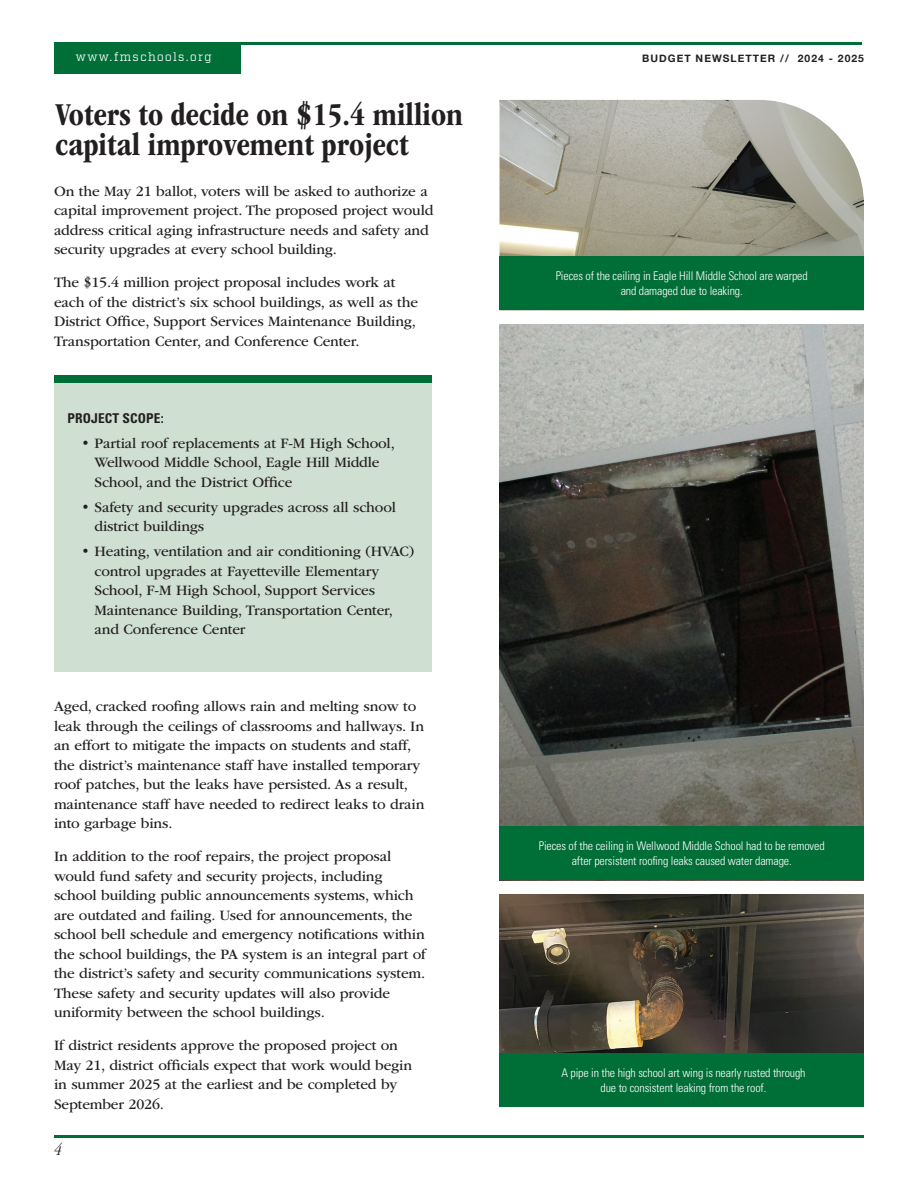
<style>
.page{position:relative;width:918px;height:1188px;background:#fff}
.page>*{position:absolute;margin:0;border:0;box-sizing:border-box;transform-origin:0 0}
.Header_H1{font:700 condensed 33px "ITC Garamond Std";color:#231f20}
.t1{font:italic 300 condensed 18px "ITC Garamond Std";color:#231f20}
.Body_Copy_2{font:15px/19.5px "ITC Garamond Std";letter-spacing:-.01em;color:#231f20}
.Caps_H2{font:700 condensed 13.5px "Univers LT Std";letter-spacing:.01em;color:#231f20}
.Photo_Caption_Copy{font:300 condensed 12px/15px "Univers LT Std";letter-spacing:-.01em;color:#fff;text-align:center}
.t2{font:12px "Factoria";letter-spacing:.11em;color:#fff}
.t3{font:700 10.35px "Helvetica Neue";letter-spacing:.1em;color:#231f20}
</style>
<div class="page">
<hr style="left:220px;top:42px;width:642px;height:3px;background:#006e37">
<div style="left:54px;top:42px;width:187px;height:31px;background:#006e37"></div>
<div style="left:54px;top:375px;width:378px;height:297px;background:#cfdfd2"></div>
<div style="left:54px;top:375px;width:378px;height:7px;background:#006e37"></div>
<img style="left:500px;top:100px;width:364px;height:156px">
<img style="left:500px;top:894px;width:364px;height:159px">
<img style="left:500px;top:324px;width:364px;height:557px">
<hr style="left:54px;top:1136px;width:810px;height:2px;background:#006e37">
<div style="left:500px;top:256px;width:364px;height:54px;background:#006e37"></div>
<div style="left:500px;top:826px;width:364px;height:54px;background:#006e37"></div>
<div style="left:500px;top:1053px;width:364px;height:54px;background:#006e37"></div>
<p class="t2" style="left:76px;top:50px;width:137px">www.fmschools.org</p>
<p class="t3" style="left:642px;top:50px;width:223px">BUDGET NEWSLETTER // 2024 - 2025</p>
<p class="Header_H1" style="left:56px;top:96px;width:409px">Voters to decide on $15.4 million</p>
<p class="Header_H1" style="left:56px;top:126px;width:355px">capital improvement project</p>
<p class="Body_Copy_2" style="left:54px;top:182px;width:381px">On the May 21 ballot, voters will be asked to authorize a capital improvement project. The proposed project would address critical aging infrastructure needs and safety and security upgrades at every school building.</p>
<p class="Body_Copy_2" style="left:54px;top:273px;width:366px">The $15.4 million project proposal includes work at each of the district’s six school buildings, as well as the District Office, Support Services Maintenance Building, Transportation Center, and Conference Center.</p>
<p class="Photo_Caption_Copy" style="left:556px;top:269px;width:254px">Pieces of the ceiling in Eagle Hill Middle School are warped and damaged due to leaking.</p>
<p class="Caps_H2" style="left:68px;top:410px;width:98px">PROJECT SCOPE:</p>
<p class="Body_Copy_2" style="left:94px;top:434px;width:302px;text-indent:-14px">• Partial roof replacements at F-M High School,<br>Wellwood Middle School, Eagle Hill Middle<br>School, and the District Office</p>
<p class="Body_Copy_2" style="left:94px;top:497px;width:303px;text-indent:-14px">• Safety and security upgrades across all school district buildings</p>
<p class="Body_Copy_2" style="left:94px;top:542px;width:321px;text-indent:-14px">• Heating, ventilation and air conditioning (HVAC) control upgrades at Fayetteville Elementary School, F-M High School, Support Services Maintenance Building, Transportation Center, and Conference Center</p>
<p class="Body_Copy_2" style="left:54px;top:697px;width:372px">Aged, cracked roofing allows rain and melting snow to leak through the ceilings of classrooms and hallways. In an effort to mitigate the impacts on students and staff, the district’s maintenance staff have installed temporary roof patches, but the leaks have persisted. As a result, maintenance staff have needed to redirect leaks to drain into garbage bins.</p>
<p class="Body_Copy_2" style="left:54px;top:847px;width:374px">In addition to the roof repairs, the project proposal would fund safety and security projects, including school building public announcements systems, which are outdated and failing. Used for announcements, the school bell schedule and emergency notifications within the school buildings, the PA system is an integral part of the district’s safety and security communications system.<br>These safety and security updates will also provide uniformity between the school buildings.</p>
<p class="Body_Copy_2" style="left:54px;top:1036px;width:360px">If district residents approve the proposed project on May 21, district officials expect that work would begin in summer 2025 at the earliest and be completed by September 2026.</p>
<p class="t1" style="left:54px;top:1140px;width:9px">4</p>
<p class="Photo_Caption_Copy" style="left:539px;top:839px;width:287px">Pieces of the ceiling in Wellwood Middle School had to be removed after persistent roofing leaks caused water damage.</p>
<p class="Photo_Caption_Copy" style="left:561px;top:1065px;width:246px">A pipe in the high school art wing is nearly rusted through due to consistent leaking from the roof.</p>
</div>
